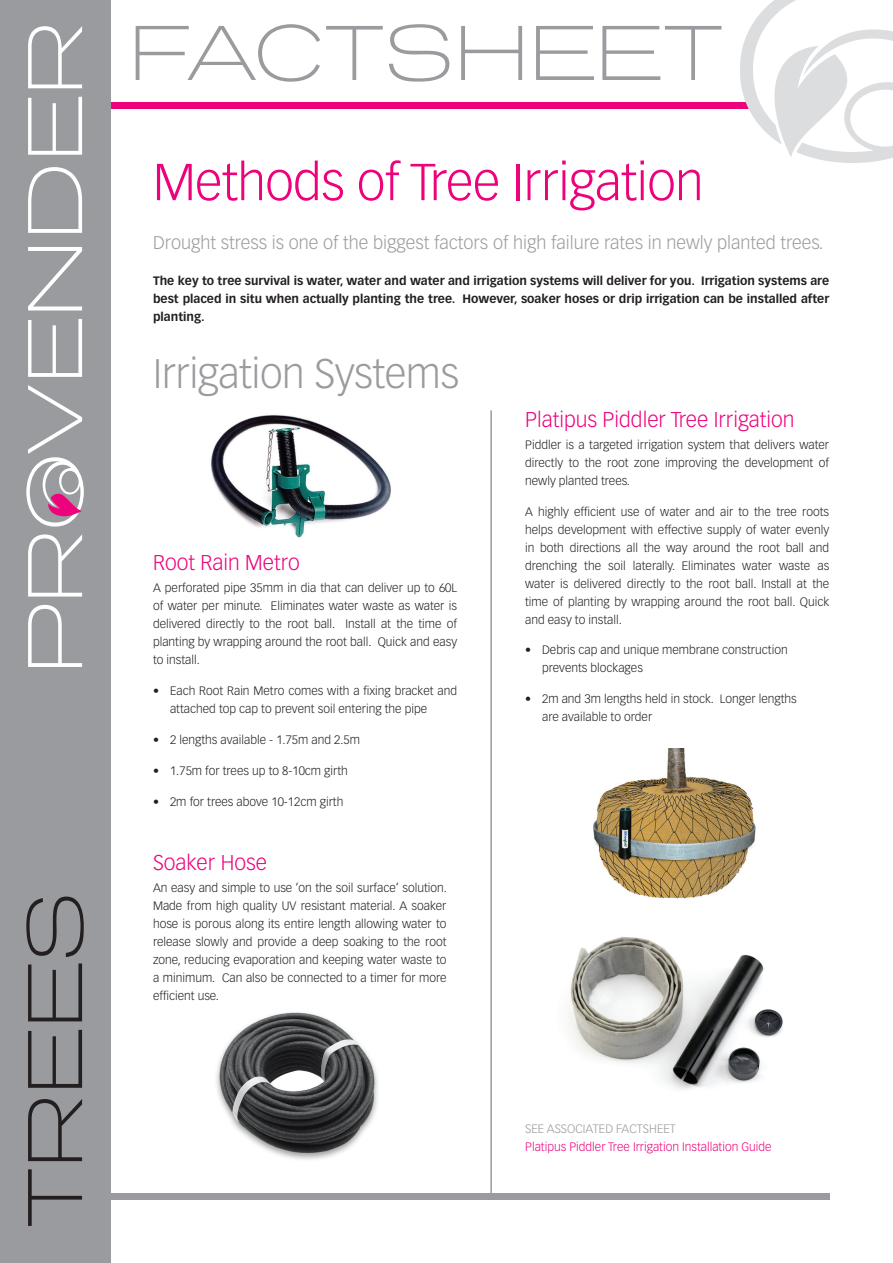
<style>
.page{position:relative;width:893px;height:1263px;background:#fff}
.page>*{position:absolute;margin:0;border:0;box-sizing:border-box;transform-origin:0 0}
.t1{font:75.45px "Presicav Xl";color:#999b9e}
.t2{font:75.45px "Presicav Xl";color:#fff}
.t3{font:75.45px "Presicav Xl";color:#231f20}
.t4{font:300 51px "Vectora LT Std";letter-spacing:-.01em;color:#ed027c}
.t5{font:300 40.5px "Vectora LT Std";letter-spacing:-.01em;color:#999b9e}
.t6{font:300 21px "Vectora LT Std";color:#ed027c}
.t7{font:300 18px "Vectora LT Std";color:#999b9e}
.t8{font:300 12px/18px "Vectora LT Std";color:#231f20;text-align:justify}
.t9{font:700 12px/18px "Vectora LT Std";color:#231f20;text-align:justify}
.t10{font:300 12px "Vectora LT Std";color:#ed027c}
.t11{font:300 12px "Vectora LT Std";color:#999b9e}
</style>
<div class="page">
<img style="left:210px;top:415px;width:181px;height:123px">
<img style="left:593px;top:748px;width:163px;height:151px">
<img style="left:216px;top:1012px;width:162px;height:148px">
<img style="left:568px;top:936px;width:215px;height:154px">
<hr style="left:490px;top:410px;width:2px;height:789px;background:#999b9e">
<div style="left:109px;top:102px;width:645px;height:7px;background:#ed027c"></div>
<img style="left:741px;top:0;width:152px;height:162px">
<div style="left:0;top:0;width:111px;height:1263px;background:#999b9e"></div>
<svg style="left:42px;top:461px;width:40px;height:55px"></svg>
<div style="left:98px;top:1193px;width:731px;height:6px;background:#999b9e"></div>
<p class="t2" style="left:4px;top:674px;width:653px;rotate:-90deg">PROVENDER</p>
<p class="t3" style="left:4px;top:1227px;width:337px;rotate:-90deg">TREES</p>
<p class="t1" style="left:129px;top:2px;width:596px">FACTSHEET</p>
<p class="t4" style="left:153px;top:153px;width:552px">Methods of Tree Irrigation</p>
<p class="t7" style="left:153px;top:232px;width:672px">Drought stress is one of the biggest factors of high failure rates in newly planted trees.</p>
<p class="t9" style="left:153px;top:272px;width:678px">The key to tree survival is water, water and water and irrigation systems will deliver for you. Irrigation systems are best placed in situ when actually planting the tree. However, soaker hoses or drip irrigation can be installed after planting.</p>
<p class="t5" style="left:153px;top:350px;width:307px">Irrigation Systems</p>
<p class="t6" style="left:153px;top:551px;width:148px">Root Rain Metro</p>
<p class="t8" style="left:153px;top:579px;width:306px">A perforated pipe 35mm in dia that can deliver up to 60L of water per minute. Eliminates water waste as water is delivered directly to the root ball. Install at the time of planting by wrapping around the root ball. Quick and easy to install.</p>
<p class="t8" style="left:170px;top:682px;width:288px;text-indent:-17px">• Each Root Rain Metro comes with a fixing bracket and attached top cap to prevent soil entering the pipe</p>
<p class="t8" style="left:153px;top:731px;width:208px">• 2 lengths available - 1.75m and 2.5m</p>
<p class="t8" style="left:153px;top:762px;width:196px">• 1.75m for trees up to 8-10cm girth</p>
<p class="t8" style="left:153px;top:792px;width:192px">• 2m for trees above 10-12cm girth</p>
<p class="t6" style="left:153px;top:850px;width:115px">Soaker Hose</p>
<p class="t8" style="left:153px;top:879px;width:295px">An easy and simple to use ‘on the soil surface’ solution.<br>Made from high quality UV resistant material. A soaker hose is porous along its entire length allowing water to release slowly and provide a deep soaking to the root zone, reducing evaporation and keeping water waste to a minimum. Can also be connected to a timer for more efficient use.</p>
<p class="t6" style="left:525px;top:407px;width:271px">Platipus Piddler Tree Irrigation</p>
<p class="t8" style="left:525px;top:436px;width:306px">Piddler is a targeted irrigation system that delivers water directly to the root zone improving the development of newly planted trees.</p>
<p class="t8" style="left:525px;top:503px;width:306px">A highly efficient use of water and air to the tree roots helps development with effective supply of water evenly in both directions all the way around the root ball and drenching the soil laterally. Eliminates water waste as water is delivered directly to the root ball. Install at the</p>
<p class="t8" style="left:525px;top:593px;width:306px">time of planting by wrapping around the root ball. Quick and easy to install.</p>
<p class="t8" style="left:542px;top:641px;width:247px;text-indent:-17px">• Debris cap and unique membrane construction prevents blockages</p>
<p class="t8" style="left:525px;top:690px;width:273px">• 2m and 3m lengths held in stock. Longer lengths</p>
<p class="t8" style="left:542px;top:708px;width:112px">are available to order</p>
<p class="t11" style="left:525px;top:1122px;width:152px">SEE ASSOCIATED FACTSHEET</p>
<p class="t10" style="left:525px;top:1140px;width:248px">Platipus Piddler Tree Irrigation Installation Guide</p>
</div>
